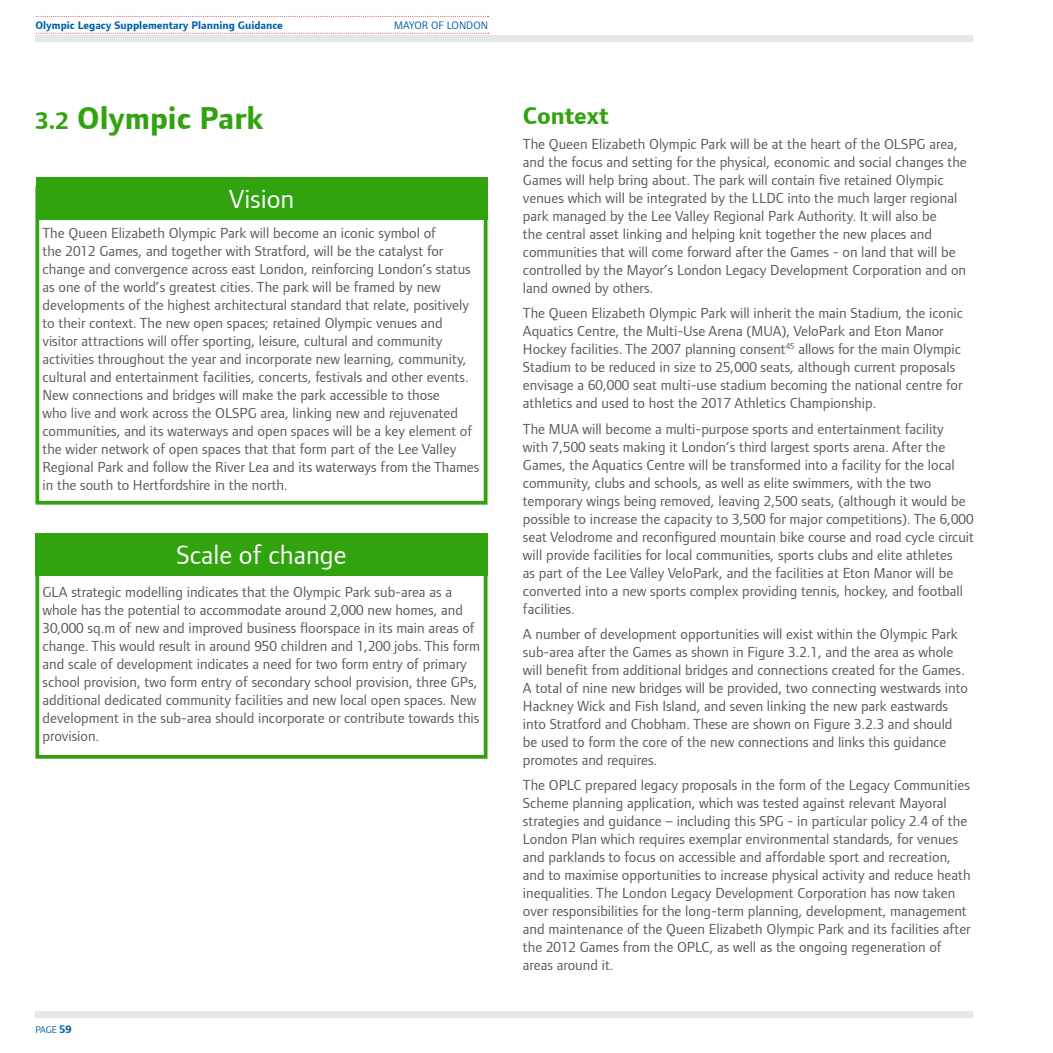
<style>
.page{position:relative;width:1053px;height:1053px;background:#fff}
.page>*{position:absolute;margin:0;border:0;box-sizing:border-box;transform-origin:0 0}
.t1{font:700 32.5px "Foundry Form Sans";color:#30a30e}
.t2{font:27.5px "Foundry Form Sans";color:#fff}
.t3{font:700 25px "Foundry Form Sans";color:#30a30e}
.t4{font:15px/18px "Foundry Form Sans";color:#58595b}
.t5{font:700 11.25px "Foundry Form Sans";color:#0061a6}
.t6{font:11.25px "Foundry Form Sans";color:#0061a6}
.t7{font:10px "Foundry Form Sans";color:#0061a6}
.s1{font-size:25px}
.s2{font-weight:700;font-size:11.25px}
</style>
<div class="page">
<div style="left:35px;top:35px;width:938px;height:7px;background:#e6e7e8"></div>
<div style="left:35px;top:1010px;width:938px;height:7px;background:#e6e7e8"></div>
<div style="left:36px;top:177px;width:451px;height:43px;background:#30a30e"></div>
<svg style="left:35px;top:184px;width:453px;height:321px"></svg>
<svg style="left:35px;top:569px;width:453px;height:190px"></svg>
<div style="left:35px;top:533px;width:452px;height:42px;background:#30a30e"></div>
<svg style="left:36px;top:16px;width:452px;height:1px"></svg>
<svg style="left:36px;top:33px;width:452px;height:1px"></svg>
<p class="t5" style="left:35px;top:19px;width:249px">Olympic Legacy Supplementary Planning Guidance</p>
<p class="t6" style="left:394px;top:19px;width:95px">MAYOR OF LONDON</p>
<h1 class="t1" style="left:35px;top:100px;width:230px"><span class="s1">3.2</span> Olympic Park</h1>
<h2 class="t2" style="left:229px;top:184px;width:67px">Vision</h2>
<p class="t4" style="left:43px;top:223px;width:438px">The Queen Elizabeth Olympic Park will become an iconic symbol of<br>the 2012 Games, and together with Stratford, will be the catalyst for change and convergence across east London, reinforcing London’s status as one of the world’s greatest cities. The park will be framed by new developments of the highest architectural standard that relate, positively to their context. The new open spaces; retained Olympic venues and visitor attractions will offer sporting, leisure, cultural and community activities throughout the year and incorporate new learning, community, cultural and entertainment facilities, concerts, festivals and other events.<br>New connections and bridges will make the park accessible to those<br>who live and work across the OLSPG area, linking new and rejuvenated communities, and its waterways and open spaces will be a key element of the wider network of open spaces that that form part of the Lee Valley Regional Park and follow the River Lea and its waterways from the Thames in the south to Hertfordshire in the north.</p>
<h2 class="t2" style="left:176px;top:539px;width:171px">Scale of change</h2>
<p class="t4" style="left:43px;top:582px;width:439px">GLA strategic modelling indicates that the Olympic Park sub-area as a whole has the potential to accommodate around 2,000 new homes, and 30,000 sq.m of new and improved business floorspace in its main areas of change. This would result in around 950 children and 1,200 jobs. This form and scale of development indicates a need for two form entry of primary school provision, two form entry of secondary school provision, three GPs, additional dedicated community facilities and new local open spaces. New development in the sub-area should incorporate or contribute towards this provision.</p>
<p class="t7" style="left:35px;top:1023px;width:37px">PAGE <span class="s2">59</span></p>
<h3 class="t3" style="left:523px;top:102px;width:87px">Context</h3>
<p class="t4" style="left:523px;top:135px;width:445px">The Queen Elizabeth Olympic Park will be at the heart of the OLSPG area, and the focus and setting for the physical, economic and social changes the Games will help bring about. The park will contain five retained Olympic venues which will be integrated by the LLDC into the much larger regional park managed by the Lee Valley Regional Park Authority. It will also be<br>the central asset linking and helping knit together the new places and communities that will come forward after the Games - on land that will be controlled by the Mayor’s London Legacy Development Corporation and on land owned by others.</p>
<p class="t4" style="left:523px;top:304px;width:441px">The Queen Elizabeth Olympic Park will inherit the main Stadium, the iconic Aquatics Centre, the Multi-Use Arena (MUA), VeloPark and Eton Manor Hockey facilities. The 2007 planning consent<sup>45</sup> allows for the main Olympic Stadium to be reduced in size to 25,000 seats, although current proposals envisage a 60,000 seat multi-use stadium becoming the national centre for athletics and used to host the 2017 Athletics Championship.</p>
<p class="t4" style="left:523px;top:419px;width:452px">The MUA will become a multi-purpose sports and entertainment facility<br>with 7,500 seats making it London’s third largest sports arena. After the Games, the Aquatics Centre will be transformed into a facility for the local community, clubs and schools, as well as elite swimmers, with the two temporary wings being removed, leaving 2,500 seats, (although it would be possible to increase the capacity to 3,500 for major competitions). The 6,000 seat Velodrome and reconfigured mountain bike course and road cycle circuit will provide facilities for local communities, sports clubs and elite athletes<br>as part of the Lee Valley VeloPark, and the facilities at Eton Manor will be converted into a new sports complex providing tennis, hockey, and football facilities.</p>
<p class="t4" style="left:523px;top:624px;width:446px">A number of development opportunities will exist within the Olympic Park sub-area after the Games as shown in Figure 3.2.1, and the area as whole will benefit from additional bridges and connections created for the Games.<br>A total of nine new bridges will be provided, two connecting westwards into Hackney Wick and Fish Island, and seven linking the new park eastwards into Stratford and Chobham. These are shown on Figure 3.2.3 and should be used to form the core of the new connections and links this guidance promotes and requires.</p>
<p class="t4" style="left:523px;top:775px;width:449px">The OPLC prepared legacy proposals in the form of the Legacy Communities Scheme planning application, which was tested against relevant Mayoral strategies and guidance – including this SPG - in particular policy 2.4 of the London Plan which requires exemplar environmental standards, for venues and parklands to focus on accessible and affordable sport and recreation, and to maximise opportunities to increase physical activity and reduce heath inequalities. The London Legacy Development Corporation has now taken over responsibilities for the long-term planning, development, management and maintenance of the Queen Elizabeth Olympic Park and its facilities after the 2012 Games from the OPLC, as well as the ongoing regeneration of areas around it.</p>
</div>
